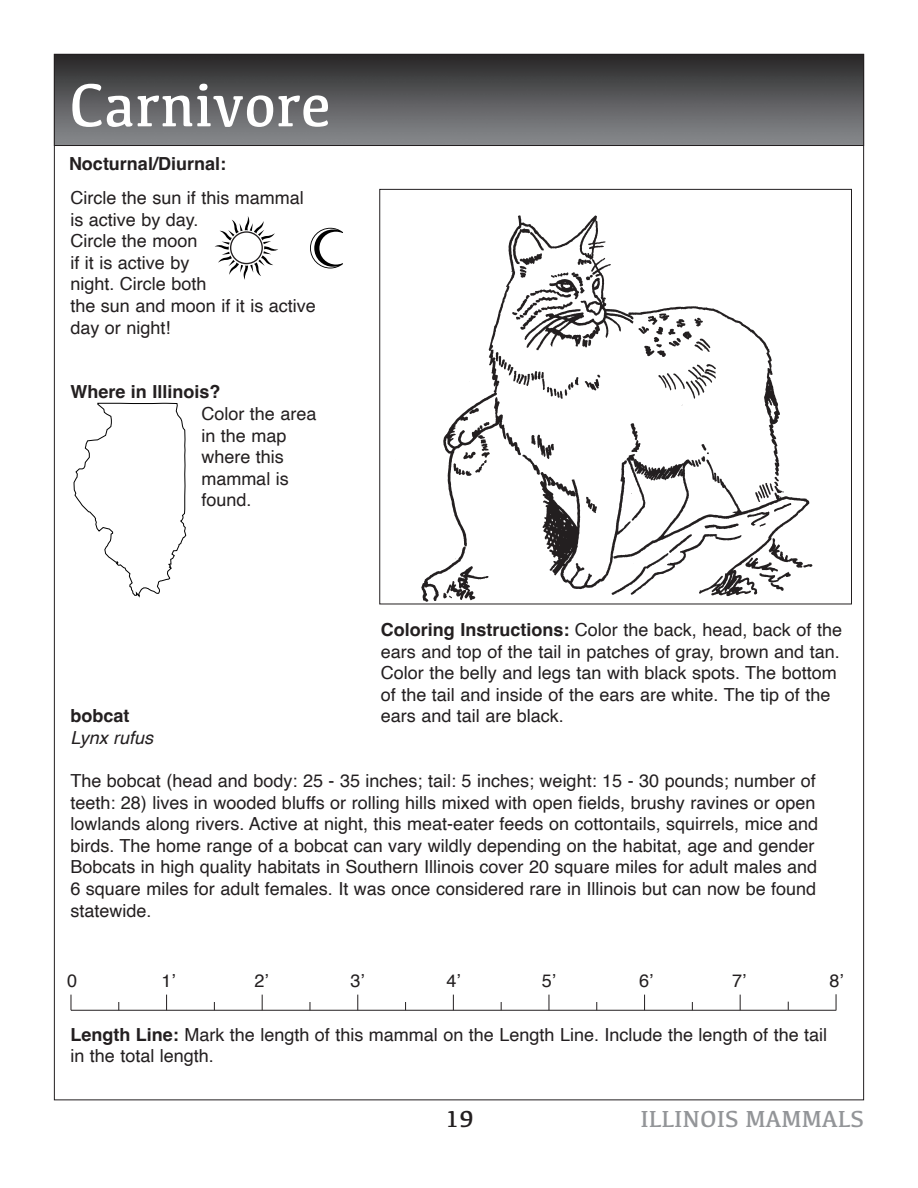
<style>
.page{position:relative;width:918px;height:1188px;background:#fff}
.page>*{position:absolute;margin:0;border:0;box-sizing:border-box;transform-origin:0 0}
.t1{font:63px "Kefa";color:#fff;scale:.95 1}
.t2{font:24px "Kefa";color:#939598}
.t3{font:24px "Kefa";color:#231f20}
.t4{font:18px/21.6px "Helvetica";color:#231f20}
.t5{font:700 18px "Helvetica";color:#231f20}
.t6{font:italic 18px "Helvetica";color:#231f20}
.s1{font-weight:700}
</style>
<div class="page">
<img style="left:56px;top:56px;width:806px;height:88px">
<div style="left:54px;top:54px;width:810px;height:92px;border:1px solid #231f20"></div>
<svg style="left:215px;top:216px;width:63px;height:64px"></svg>
<div style="left:230px;top:231px;width:33px;height:33px;border:1px solid #231f20;border-radius:50%"></div>
<svg style="left:310px;top:228px;width:33px;height:40px"></svg>
<img style="left:421px;top:215px;width:392px;height:387px">
<svg style="left:73px;top:403px;width:114px;height:195px"></svg>
<hr style="left:71px;top:1010px;width:765px;height:1px;background:#231f20">
<svg style="left:71px;top:995px;width:1px;height:15px"></svg>
<svg style="left:166px;top:995px;width:1px;height:15px"></svg>
<svg style="left:262px;top:995px;width:1px;height:15px"></svg>
<svg style="left:357px;top:995px;width:1px;height:15px"></svg>
<svg style="left:453px;top:995px;width:1px;height:15px"></svg>
<svg style="left:549px;top:995px;width:1px;height:15px"></svg>
<svg style="left:644px;top:995px;width:1px;height:15px"></svg>
<svg style="left:740px;top:995px;width:1px;height:15px"></svg>
<svg style="left:836px;top:994px;width:1px;height:16px"></svg>
<p class="t1" style="left:69px;top:66px;width:277px">Carnivore</p>
<p class="t5" style="left:69px;top:152px;width:159px">Nocturnal/Diurnal:</p>
<p class="t4" style="left:70px;top:187px;width:247px">Circle the sun if this mammal is active by day.<br>Circle the moon<br>if it is active by<br>night. Circle both<br>the sun and moon if it is active day or night!</p>
<p class="t5" style="left:70px;top:381px;width:152px">Where in Illinois?</p>
<p class="t4" style="left:201px;top:403px;width:117px">Color the area in the map where this mammal is found.</p>
<p class="t4" style="left:381px;top:619px;width:463px"><span class="s1">Coloring Instructions:</span> Color the back, head, back of the ears and top of the tail in patches of gray, brown and tan.<br>Color the belly and legs tan with black spots. The bottom of the tail and inside of the ears are white. The tip of the ears and tail are black.</p>
<p class="t5" style="left:70px;top:705px;width:61px">bobcat</p>
<p class="t6" style="left:70px;top:723px;width:84px">Lynx rufus</p>
<p class="t4" style="left:70px;top:770px;width:749px">The bobcat (head and body: 25 - 35 inches; tail: 5 inches; weight: 15 - 30 pounds; number of teeth: 28) lives in wooded bluffs or rolling hills mixed with open fields, brushy ravines or open lowlands along rivers. Active at night, this meat-eater feeds on cottontails, squirrels, mice and birds. The home range of a bobcat can vary wildly depending on the habitat, age and gender Bobcats in high quality habitats in Southern Illinois cover 20 square miles for adult males and 6 square miles for adult females. It was once considered rare in Illinois but can now be found statewide.</p>
<p class="t4" style="left:67px;top:970px;width:12px">0</p>
<p class="t4" style="left:161px;top:970px;width:16px">1’</p>
<p class="t4" style="left:255px;top:970px;width:16px">2’</p>
<p class="t4" style="left:350px;top:970px;width:16px">3’</p>
<p class="t4" style="left:446px;top:970px;width:16px">4’</p>
<p class="t4" style="left:542px;top:970px;width:16px">5’</p>
<p class="t4" style="left:639px;top:970px;width:16px">6’</p>
<p class="t4" style="left:732px;top:970px;width:16px">7’</p>
<p class="t4" style="left:829px;top:970px;width:16px">8’</p>
<p class="t4" style="left:70px;top:1024px;width:758px"><span class="s1">Length Line:</span> Mark the length of this mammal on the Length Line. Include the length of the tail in the total length.</p>
<p class="t3" style="left:445px;top:1105px;width:30px">19</p>
<p class="t2" style="left:641px;top:1105px;width:225px">ILLINOIS MAMMALS</p>
</div>
